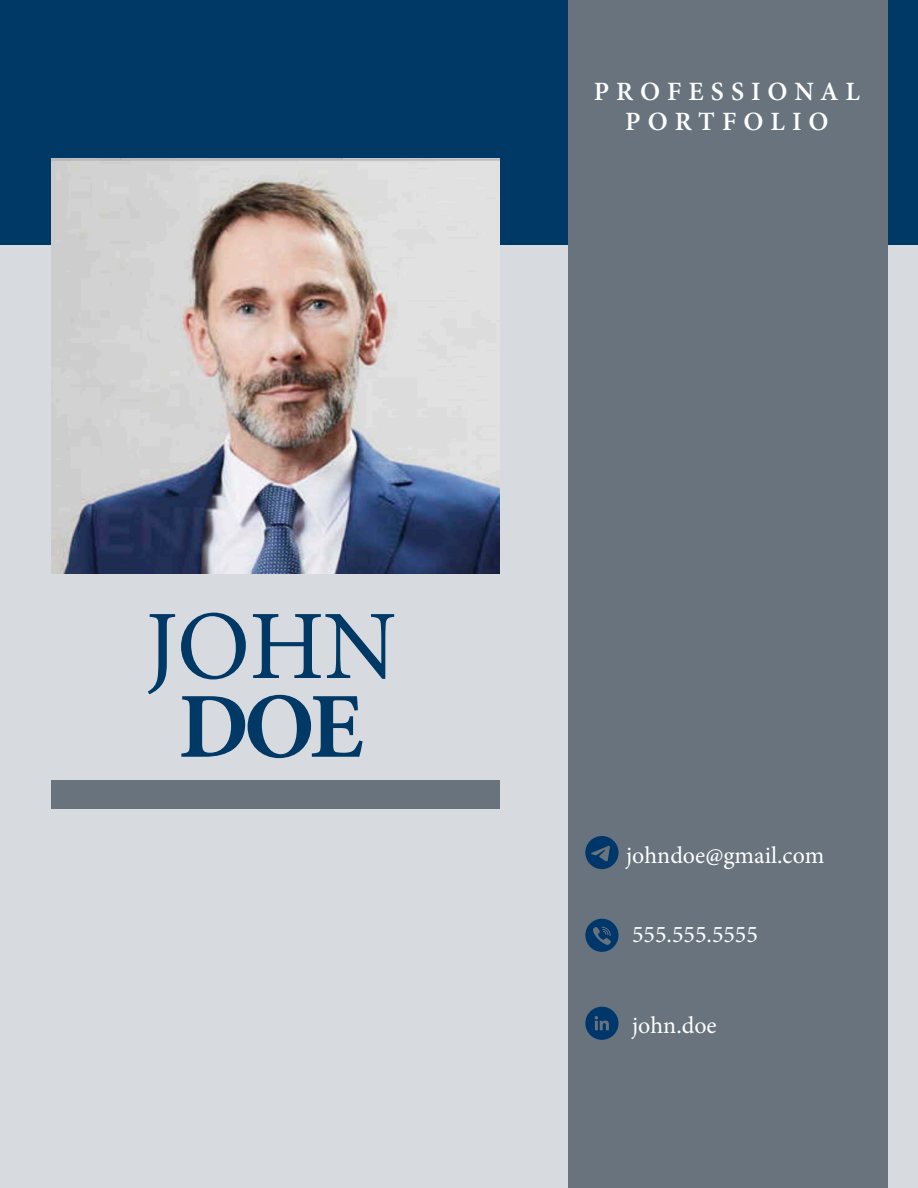
<style>
.page{position:relative;width:918px;height:1188px;background:#fff}
.page>*{position:absolute;margin:0;border:0;box-sizing:border-box;transform-origin:0 0}
.t1{font:98.25px "Minion Pro";color:#003866}
.t2{font:700 93.15px "Minion Pro";color:#003866}
.t3{font:600 26.4px "Minion Pro";letter-spacing:.26em;color:#fff}
.t4{font:24px "Minion Pro";color:#fff}
</style>
<div class="page">
<div style="left:0;top:238px;width:918px;height:950px;background:#d7dbdf"></div>
<div style="left:0;top:0;width:918px;height:244px;background:#003866"></div>
<div style="left:569px;top:0;width:319px;height:1188px;background:#68737d"></div>
<svg style="left:585px;top:836px;width:34px;height:33px"></svg>
<svg style="left:585px;top:919px;width:33px;height:33px"></svg>
<svg style="left:585px;top:1007px;width:33px;height:33px"></svg>
<div style="left:52px;top:781px;width:448px;height:28px;background:#68737d"></div>
<img style="left:51px;top:158px;width:449px;height:416px">
<p class="t1" style="left:145px;top:581px;width:253px">JOHN</p>
<p class="t2" style="left:178px;top:661px;width:187px">DOE</p>
<p class="t3" style="left:594px;top:74px;width:268px">PROFESSIONAL</p>
<p class="t3" style="left:625px;top:104px;width:205px">PORTFOLIO</p>
<p class="t4" style="left:626px;top:839px;width:200px">johndoe@gmail.com</p>
<p class="t4" style="left:632px;top:918px;width:127px">555.555.5555</p>
<p class="t4" style="left:632px;top:1009px;width:86px">john.doe</p>
</div>
